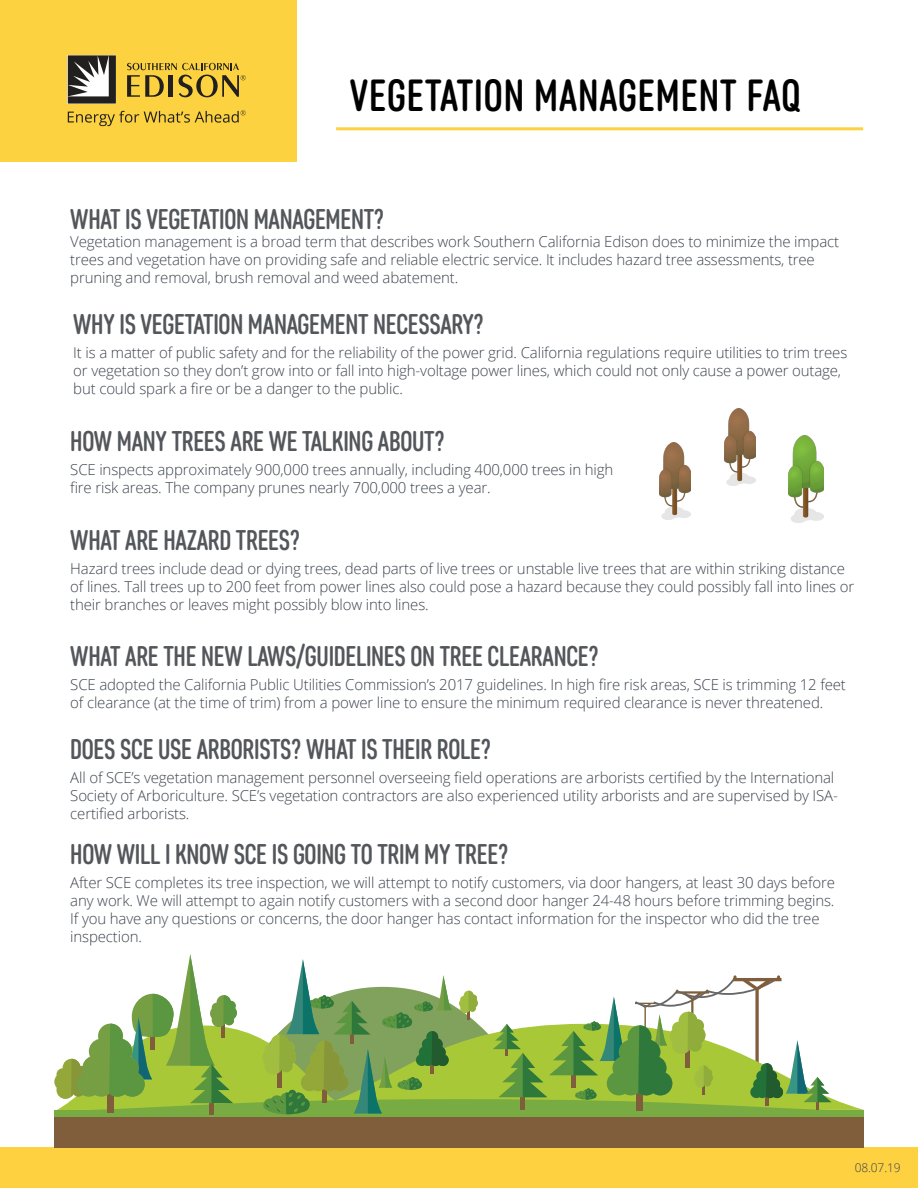
<style>
.page{position:relative;width:918px;height:1188px;background:#fff}
.page>*{position:absolute;margin:0;border:0;box-sizing:border-box;transform-origin:0 0}
.t1{font:500 45px "Core Sans DS47 Cn";letter-spacing:.02em;color:#000}
.t2{font:500 28.5px "Core Sans DS47 Cn";letter-spacing:-.01em;color:#53565a}
.t3{font:300 15px/18px "Open Sans";letter-spacing:-.01em;color:#3e444f}
.t4{font:300 12px "Open Sans";color:#3e444f}
</style>
<div class="page">
<div style="left:0;top:0;width:297px;height:162px;background:#fcd240"></div>
<svg style="left:68px;top:55px;width:48px;height:49px;background:#6e6c6c"></svg>
<svg style="left:127px;top:63px;width:119px;height:34px"></svg>
<svg style="left:68px;top:110px;width:178px;height:16px"></svg>
<hr style="left:336px;top:127px;width:527px;height:3px;background:#fcd240">
<div style="left:0;top:1148px;width:918px;height:40px;background:#fdd140"></div>
<img style="left:660px;top:442px;width:30px;height:77px">
<img style="left:789px;top:436px;width:35px;height:86px">
<img style="left:724px;top:409px;width:31px;height:76px">
<div style="left:54px;top:1110px;width:810px;height:38px;background:#805e3b"></div>
<div style="left:54px;top:1110px;width:810px;height:6px;background:#78ab41"></div>
<svg style="left:54px;top:954px;width:810px;height:160px"></svg>
<h1 class="t1" style="left:350px;top:68px;width:452px">VEGETATION MANAGEMENT FAQ</h1>
<h2 class="t2" style="left:70px;top:202px;width:316px">WHAT IS VEGETATION MANAGEMENT?</h2>
<p class="t3" style="left:70px;top:232px;width:770px">Vegetation management is a broad term that describes work Southern California Edison does to minimize the impact trees and vegetation have on providing safe and reliable electric service. It includes hazard tree assessments, tree pruning and removal, brush removal and weed abatement.</p>
<h2 class="t2" style="left:73px;top:307px;width:412px">WHY IS VEGETATION MANAGEMENT NECESSARY?</h2>
<p class="t3" style="left:73px;top:343px;width:776px">It is a matter of public safety and for the reliability of the power grid. California regulations require utilities to trim trees or vegetation so they don’t grow into or fall into high-voltage power lines, which could not only cause a power outage, but could spark a fire or be a danger to the public.</p>
<h2 class="t2" style="left:70px;top:423px;width:376px">HOW MANY TREES ARE WE TALKING ABOUT?</h2>
<p class="t3" style="left:70px;top:460px;width:545px">SCE inspects approximately 900,000 trees annually, including 400,000 trees in high fire risk areas. The company prunes nearly 700,000 trees a year.</p>
<h2 class="t2" style="left:70px;top:523px;width:231px">WHAT ARE HAZARD TREES?</h2>
<p class="t3" style="left:70px;top:559px;width:785px">Hazard trees include dead or dying trees, dead parts of live trees or unstable live trees that are within striking distance of lines. Tall trees up to 200 feet from power lines also could pose a hazard because they could possibly fall into lines or their branches or leaves might possibly blow into lines.</p>
<h2 class="t2" style="left:70px;top:639px;width:530px">WHAT ARE THE NEW LAWS/GUIDELINES ON TREE CLEARANCE?</h2>
<p class="t3" style="left:70px;top:675px;width:777px">SCE adopted the California Public Utilities Commission’s 2017 guidelines. In high fire risk areas, SCE is trimming 12 feet of clearance (at the time of trim) from a power line to ensure the minimum required clearance is never threatened.</p>
<h2 class="t2" style="left:70px;top:732px;width:422px">DOES SCE USE ARBORISTS? WHAT IS THEIR ROLE?</h2>
<p class="t3" style="left:70px;top:768px;width:769px">All of SCE’s vegetation management personnel overseeing field operations are arborists certified by the International<br>Society of Arboriculture. SCE’s vegetation contractors are also experienced utility arborists and are supervised by ISA&shy;certified arborists.</p>
<h2 class="t2" style="left:70px;top:837px;width:440px">HOW WILL I KNOW SCE IS GOING TO TRIM MY TREE?</h2>
<p class="t3" style="left:70px;top:873px;width:766px">After SCE completes its tree inspection, we will attempt to notify customers, via door hangers, at least 30 days before any work. We will attempt to again notify customers with a second door hanger 24-48 hours before trimming begins.<br>If you have any questions or concerns, the door hanger has contact information for the inspector who did the tree inspection.</p>
<p class="t4" style="left:855px;top:1159px;width:47px">08.07.19</p>
</div>
